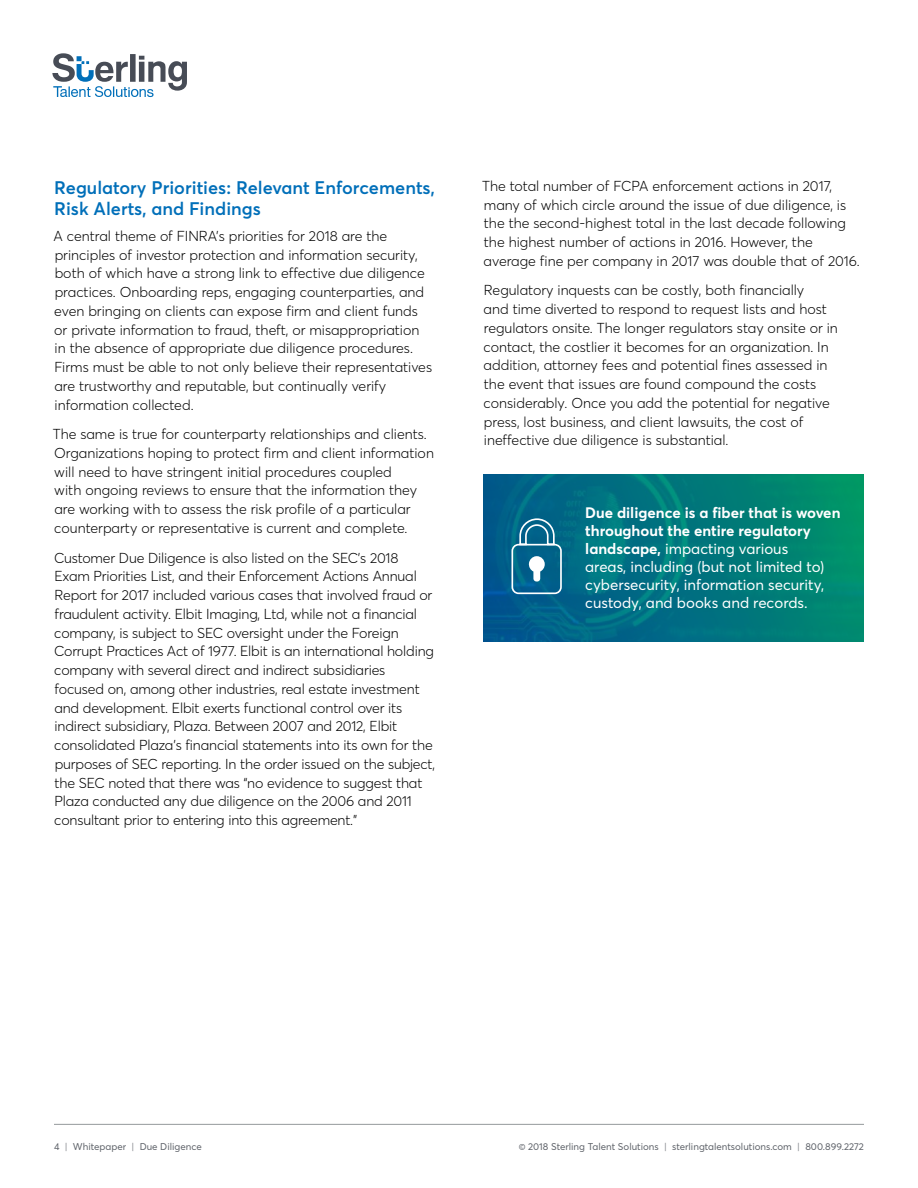
<style>
.page{position:relative;width:918px;height:1188px;background:#fff}
.page>*{position:absolute;margin:0;border:0;box-sizing:border-box;transform-origin:0 0}
.t1{font:600 18px/21px "Averta";color:#006fb9}
.t2{font:15px/18px "Averta";color:#fff}
.t3{font:300 14.25px/18.8px "Averta";color:#000}
.t4{font:9.75px "Averta";color:#5f636a}
.s1{font-weight:700}
.s2{color:#878a8f}
</style>
<div class="page">
<svg style="left:52px;top:53px;width:135px;height:44px"></svg>
<hr style="left:54px;top:1124px;width:810px;height:1px;background:#a3a7a9">
<svg style="left:483px;top:474px;width:381px;height:167px;background:#00757d"></svg>
<svg style="left:511px;top:518px;width:52px;height:77px;background:#3180a0"></svg>
<p class="t1" style="left:54px;top:177px;width:382px">Regulatory Priorities: Relevant Enforcements,<br>Risk Alerts, and Findings</p>
<p class="t3" style="left:53px;top:226px;width:380px">A central theme of FINRA’s priorities for 2018 are the principles of investor protection and information security, both of which have a strong link to effective due diligence practices. Onboarding reps, engaging counterparties, and even bringing on clients can expose firm and client funds or private information to fraud, theft, or misappropriation in the absence of appropriate due diligence procedures.<br>Firms must be able to not only believe their representatives are trustworthy and reputable, but continually verify information collected.</p>
<p class="t3" style="left:53px;top:424px;width:383px">The same is true for counterparty relationships and clients.<br>Organizations hoping to protect firm and client information will need to have stringent initial procedures coupled<br>with ongoing reviews to ensure that the information they are working with to assess the risk profile of a particular counterparty or representative is current and complete.</p>
<p class="t3" style="left:54px;top:548px;width:383px">Customer Due Diligence is also listed on the SEC's 2018<br>Exam Priorities List, and their Enforcement Actions Annual Report for 2017 included various cases that involved fraud or fraudulent activity. Elbit Imaging, Ltd, while not a financial company, is subject to SEC oversight under the Foreign Corrupt Practices Act of 1977. Elbit is an international holding company with several direct and indirect subsidiaries focused on, among other industries, real estate investment and development. Elbit exerts functional control over its indirect subsidiary, Plaza. Between 2007 and 2012, Elbit consolidated Plaza’s financial statements into its own for the purposes of SEC reporting. In the order issued on the subject, the SEC noted that there was “no evidence to suggest that Plaza conducted any due diligence on the 2006 and 2011 consultant prior to entering into this agreement.”</p>
<p class="t3" style="left:482px;top:176px;width:379px">The total number of FCPA enforcement actions in 2017, many of which circle around the issue of due diligence, is the the second-highest total in the last decade following the highest number of actions in 2016. However, the average fine per company in 2017 was double that of 2016.</p>
<p class="t3" style="left:484px;top:280px;width:356px">Regulatory inquests can be costly, both financially<br>and time diverted to respond to request lists and host regulators onsite. The longer regulators stay onsite or in contact, the costlier it becomes for an organization. In addition, attorney fees and potential fines assessed in the event that issues are found compound the costs considerably. Once you add the potential for negative press, lost business, and client lawsuits, the cost of ineffective due diligence is substantial.</p>
<p class="t2" style="left:585px;top:503px;width:257px"><span class="s1">Due diligence is a fiber that is woven throughout the entire regulatory landscape,</span> impacting various<br>areas, including (but not limited to) cybersecurity, information security, custody, and books and records.</p>
<p class="t4" style="left:54px;top:1139px;width:149px">4 <span class="s2">|</span> Whitepaper <span class="s2">|</span> Due Diligence</p>
<p class="t4" style="left:519px;top:1139px;width:347px">© 2018 Sterling Talent Solutions <span class="s2">|</span> sterlingtalentsolutions.com <span class="s2">|</span> 800.899.2272</p>
</div>
